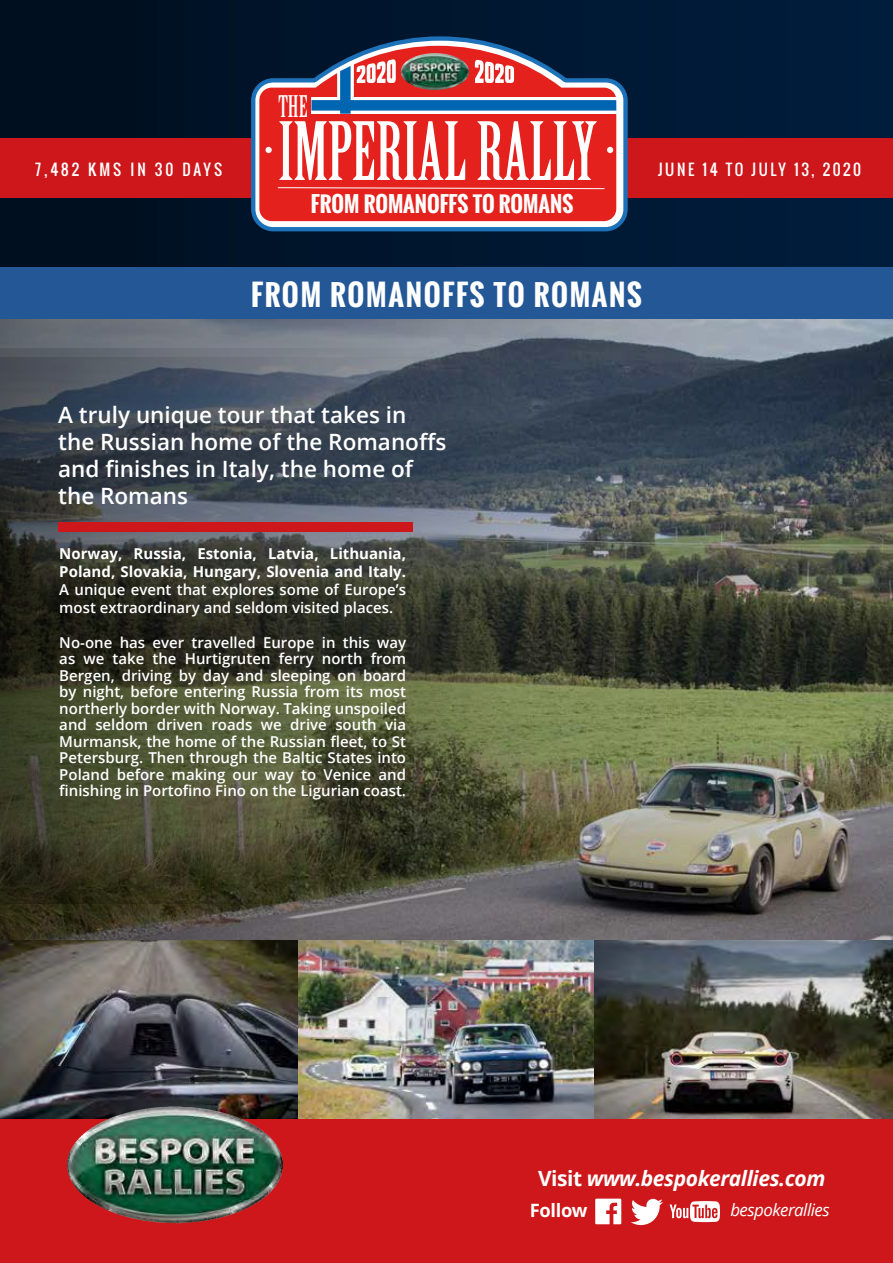
<style>
.page{position:relative;width:893px;height:1263px;background:#fff}
.page>*{position:absolute;margin:0;border:0;box-sizing:border-box;transform-origin:0 0}
.t1{font:78.3px "Birch Std";color:#fff}
.t2{font:29.1px "Birch Std";color:#fff}
.t3{font:700 28.5px "Oswald";letter-spacing:.06em;color:#fff}
.t4{font:600 22.5px/27px "Open Sans";color:#fff}
.t5{font:700 21.3px "Oswald";color:#fff}
.t6{font:italic 700 21px "Open Sans";letter-spacing:-.02em;color:#fff}
.t7{font:700 18.3px "Open Sans";letter-spacing:-.02em;color:#fff}
.t8{font:italic 16.95px "Open Sans";letter-spacing:-.03em;color:#fff}
.t9{font:600 15px/16.5px "Open Sans";color:#fff}
.t10{font:700 15px/18px "Open Sans";color:#fff}
.t11{font:15px "Oswald";letter-spacing:.17em;color:#fff}
.t12{font:15px "Oswald";letter-spacing:.2em;color:#fff}
.s1{font-style:normal}
</style>
<div class="page">
<div style="left:0;top:1118px;width:893px;height:145px;background:#cd171a"></div>
<div style="left:0;top:0;width:893px;height:357px;background:linear-gradient(to right,#010e1e,#011e3e)"></div>
<img style="left:0;top:940px;width:298px;height:178px">
<img style="left:298px;top:940px;width:297px;height:178px">
<img style="left:595px;top:940px;width:298px;height:178px">
<svg style="left:631px;top:1199px;width:32px;height:26px"></svg>
<svg style="left:595px;top:1198px;width:26px;height:26px"></svg>
<svg style="left:670px;top:1201px;width:50px;height:21px"></svg>
<img style="left:67px;top:1106px;width:112px;height:81px">
<img style="left:0;top:319px;width:893px;height:621px">
<div style="left:58px;top:522px;width:354px;height:9px;background:#cd171a"></div>
<div style="left:0;top:139px;width:893px;height:59px;background:#cd171a"></div>
<svg style="left:629px;top:36px;width:8px;height:196px"></svg>
<svg style="left:250px;top:36px;width:379px;height:196px"></svg>
<svg style="left:259px;top:46px;width:357px;height:175px;background:#c62a29"></svg>
<img style="left:401px;top:53px;width:34px;height:26px">
<div style="left:265px;top:147px;width:7px;height:6px;background:#fff;border-radius:50%"></div>
<svg style="left:607px;top:147px;width:6px;height:6px"></svg>
<svg style="left:277px;top:187px;width:328px;height:2px"></svg>
<svg style="left:475px;top:60px;width:39px;height:23px"></svg>
<div style="left:311px;top:97px;width:310px;height:17px;background:#fff"></div>
<div style="left:311px;top:100px;width:305px;height:11px;background:#0065b1"></div>
<svg style="left:337px;top:59px;width:59px;height:55px"></svg>
<div style="left:0;top:268px;width:893px;height:51px;background:#245796"></div>
<h2 class="t2" style="left:278px;top:90px;width:31px">THE</h2>
<h1 class="t1" style="left:278px;top:107px;width:320px">IMPERIAL RALLY</h1>
<p class="t12" style="left:35px;top:158px;width:188px">7,482 KMS IN 30 DAYS</p>
<p class="t11" style="left:658px;top:158px;width:205px">JUNE 14 TO JULY 13, 2020</p>
<h3 class="t5" style="left:311px;top:188px;width:264px">FROM ROMANOFFS TO ROMANS</h3>
<h3 class="t3" style="left:251px;top:274px;width:392px">FROM ROMANOFFS TO ROMANS</h3>
<h3 class="t4" style="left:58px;top:401px;width:390px">A truly unique tour that takes in the Russian home of the Romanoffs and finishes in Italy, the home of the Romans</h3>
<p class="t10" style="left:59px;top:544px;width:348px">Norway, Russia, Estonia, Latvia, Lithuania,<br>Poland, Slovakia, Hungary, Slovenia and Italy.</p>
<p class="t9" style="left:59px;top:580px;width:348px;line-height:18px">A unique event that explores some of Europe’s most extraordinary and seldom visited places.</p>
<p class="t9" style="left:59px;top:633px;width:348px;text-align:justify">No-one has ever travelled Europe in this way as we take the Hurtigruten ferry north from Bergen, driving by day and sleeping on board by night, before entering Russia from its most northerly border with Norway. Taking unspoiled and seldom driven roads we drive south via Murmansk, the home of the Russian fleet, to St Petersburg. Then through the Baltic States into Poland before making our way to Venice and finishing in Portofino Fino on the Ligurian coast.</p>
<h3 class="t6" style="left:538px;top:1163px;width:289px"><span class="s1">Visit</span> www.bespokerallies.com</h3>
<p class="t7" style="left:530px;top:1198px;width:59px">Follow</p>
<p class="t8" style="left:730px;top:1198px;width:101px">bespokerallies</p>
</div>
